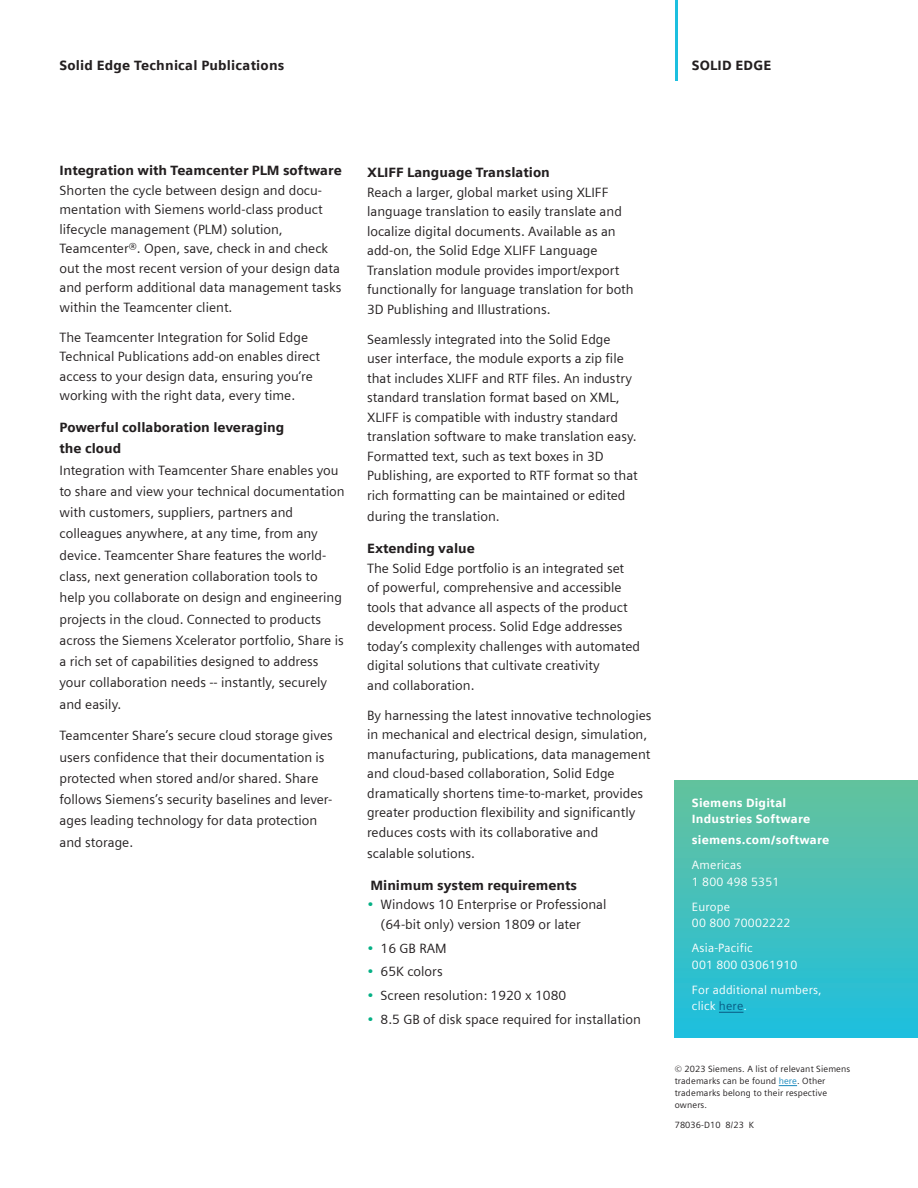
<style>
.page{position:relative;width:918px;height:1188px;background:#fff}
.page>*{position:absolute;margin:0;border:0;box-sizing:border-box;transform-origin:0 0}
.Body_Copy_9pt_5mm{font:13.5px/19.5px "Siemens Sans";color:#231f20}
.Subhead__9pt_5mm{font:900 13.5px/21.3px "Siemens Sans";color:#231f20}
.Contact_Text{font:12px/16.5px "Siemens Sans Global";letter-spacing:.015em;color:#fff}
.Contact_Heading_Text{font:900 12px/16.5px "Siemens Sans";letter-spacing:.015em;color:#fff}
.LEGAL_TEXT{font:9px/12px "Siemens Sans Global";letter-spacing:.015em;color:#231f20}
.s1{color:#05b085}
.s2{color:#085a82}
.s3{color:#1a88bc}
</style>
<div class="page">
<svg style="left:779px;top:1085px;width:18px;height:1px"></svg>
<div style="left:675px;top:781px;width:243px;height:256px;background:linear-gradient(to bottom,#66c29c,#1ebfde)"></div>
<svg style="left:719px;top:1012px;width:24px;height:1px"></svg>
<hr style="left:675px;top:0;width:3px;height:81px;background:#1cbfdf">
<p class="Subhead__9pt_5mm" style="left:60px;top:55px;width:226px">Solid Edge Technical Publications</p>
<p class="Subhead__9pt_5mm" style="left:692px;top:55px;width:81px">SOLID EDGE</p>
<p class="Subhead__9pt_5mm" style="left:60px;top:160px;width:284px">Integration with Teamcenter PLM software</p>
<p class="Body_Copy_9pt_5mm" style="left:60px;top:180px;width:283px">Shorten the cycle between design and docu&shy;mentation with Siemens world-class product lifecycle management (PLM) solution, Teamcenter®. Open, save, check in and check out the most recent version of your design data and perform additional data management tasks within the Teamcenter client.</p>
<p class="Body_Copy_9pt_5mm" style="left:60px;top:327px;width:262px">The Teamcenter Integration for Solid Edge Technical Publications add-on enables direct access to your design data, ensuring you‘re working with the right data, every time.</p>
<p class="Subhead__9pt_5mm" style="left:60px;top:417px;width:226px">Powerful collaboration leveraging the cloud</p>
<p class="Body_Copy_9pt_5mm" style="left:60px;top:459px;width:287px;line-height:21.3px">Integration with Teamcenter Share enables you to share and view your technical documentation with customers, suppliers, partners and colleagues anywhere, at any time, from any device. Teamcenter Share features the world&shy;class, next generation collaboration tools to help you collaborate on design and engineering projects in the cloud. Connected to products across the Siemens Xcelerator portfolio, Share is a rich set of capabilities designed to address your collaboration needs -- instantly, securely and easily.</p>
<p class="Body_Copy_9pt_5mm" style="left:60px;top:725px;width:275px;line-height:21.3px">Teamcenter Share’s secure cloud storage gives users confidence that their documentation is protected when stored and/or shared. Share follows Siemens’s security baselines and lever&shy;ages leading technology for data protection and storage.</p>
<p class="Subhead__9pt_5mm" style="left:367px;top:162px;width:184px">XLIFF Language Translation</p>
<p class="Body_Copy_9pt_5mm" style="left:367px;top:182px;width:268px">Reach a larger, global market using XLIFF language translation to easily translate and localize digital documents. Available as an add-on, the Solid Edge XLIFF Language Translation module provides import/export functionally for language translation for both 3D Publishing and Illustrations.</p>
<p class="Body_Copy_9pt_5mm" style="left:367px;top:330px;width:272px">Seamlessly integrated into the Solid Edge user interface, the module exports a zip file that includes XLIFF and RTF files. An industry standard translation format based on XML, XLIFF is compatible with industry standard translation software to make translation easy.<br>Formatted text, such as text boxes in 3D Publishing, are exported to RTF format so that rich formatting can be maintained or edited</p>
<p class="Body_Copy_9pt_5mm" style="left:367px;top:507px;width:134px">during the translation.</p>
<p class="Subhead__9pt_5mm" style="left:367px;top:538px;width:109px">Extending value</p>
<p class="Body_Copy_9pt_5mm" style="left:367px;top:558px;width:275px">The Solid Edge portfolio is an integrated set<br>of powerful, comprehensive and accessible tools that advance all aspects of the product development process. Solid Edge addresses today’s complexity challenges with automated digital solutions that cultivate creativity<br>and collaboration.</p>
<p class="Body_Copy_9pt_5mm" style="left:367px;top:705px;width:286px">By harnessing the latest innovative technologies in mechanical and electrical design, simulation, manufacturing, publications, data management and cloud-based collaboration, Solid Edge dramatically shortens time-to-market, provides greater production flexibility and significantly reduces costs with its collaborative and</p>
<p class="Body_Copy_9pt_5mm" style="left:367px;top:844px;width:110px">scalable solutions.</p>
<p class="Subhead__9pt_5mm" style="left:370px;top:874px;width:208px">Minimum system requirements</p>
<p class="Body_Copy_9pt_5mm" style="left:381px;top:895px;width:227px;text-indent:-14px"><span class="s1">•</span> Windows 10 Enterprise or Professional (64-bit only) version 1809 or later</p>
<p class="Body_Copy_9pt_5mm" style="left:367px;top:938px;width:81px"><span class="s1">•</span> 16 GB RAM</p>
<p class="Body_Copy_9pt_5mm" style="left:367px;top:962px;width:77px"><span class="s1">•</span> 65K colors</p>
<p class="Body_Copy_9pt_5mm" style="left:367px;top:986px;width:201px"><span class="s1">•</span> Screen resolution: 1920 x 1080</p>
<p class="Body_Copy_9pt_5mm" style="left:367px;top:1010px;width:275px"><span class="s1">•</span> 8.5 GB of disk space required for installation</p>
<p class="Contact_Heading_Text" style="left:692px;top:794px;width:120px">Siemens Digital<br>Industries Software</p>
<p class="Contact_Heading_Text" style="left:692px;top:832px;width:139px">siemens.com/software</p>
<p class="Contact_Text" style="left:692px;top:857px;width:89px">Americas<br>1 800 498 5351</p>
<p class="Contact_Text" style="left:692px;top:898px;width:100px">Europe<br>00 800 70002222</p>
<p class="Contact_Text" style="left:692px;top:940px;width:107px">Asia-Pacific<br>001 800 03061910</p>
<p class="Contact_Text" style="left:692px;top:981px;width:131px">For additional numbers, click <span class="s2">here</span>.</p>
<p class="LEGAL_TEXT" style="left:675px;top:1063px;width:177px">© 2023 Siemens. A list of relevant Siemens trademarks can be found <span class="s3">here</span>. Other trademarks belong to their respective owners.</p>
<p class="LEGAL_TEXT" style="left:675px;top:1119px;width:81px">78036-D10 8/23 K</p>
</div>
